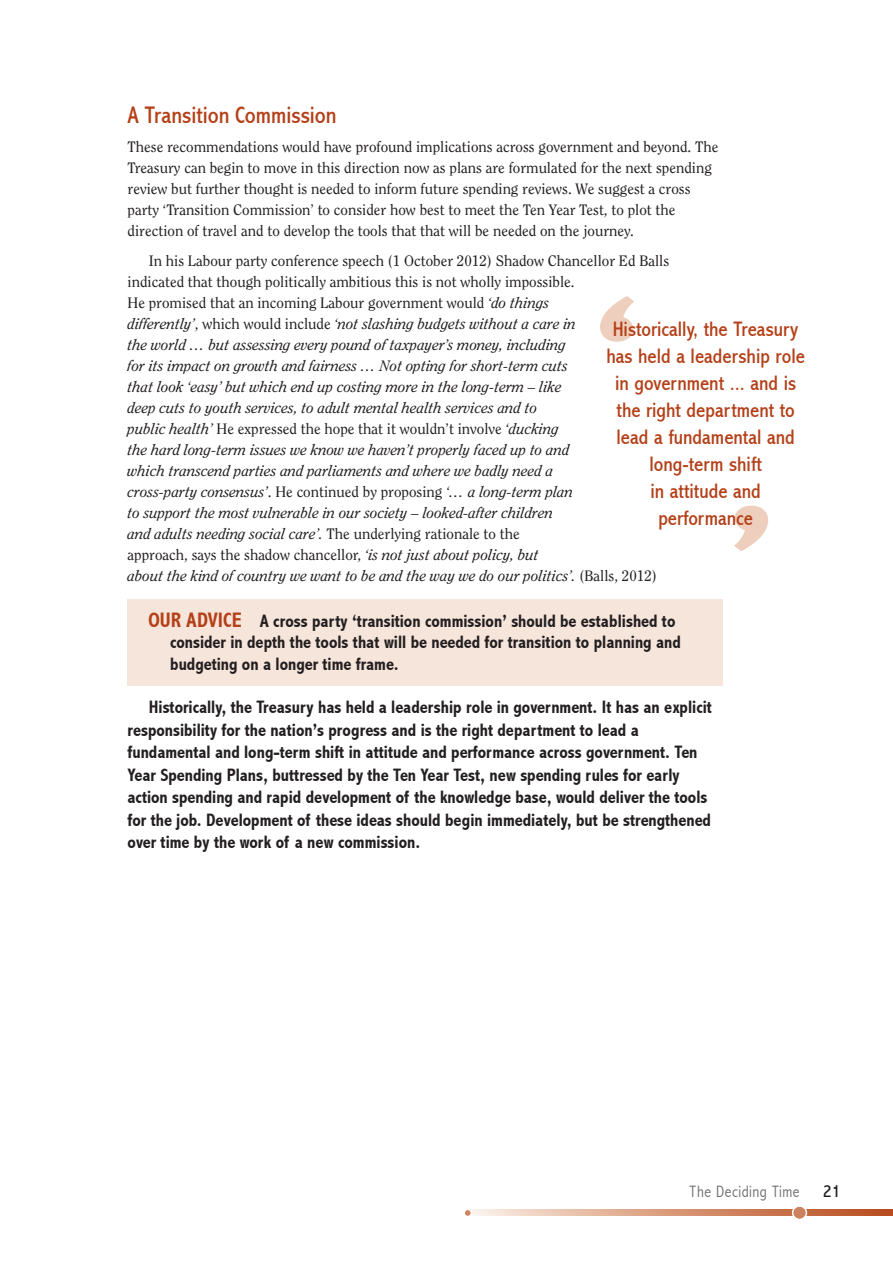
<style>
.page{position:relative;width:893px;height:1263px;background:#fff}
.page>*{position:absolute;margin:0;border:0;box-sizing:border-box;transform-origin:0 0}
.t1{font:condensed 24px "Abadi";color:#b44018}
.t2{font:condensed 21px/27px "Abadi";color:#b44018;text-align:center}
.t3{font:700 condensed 18px/22.5px "Abadi";color:#231f20}
.t4{font:condensed 18px "Abadi";color:#231f20}
.t5{font:300 condensed 16.5px "Abadi";letter-spacing:.03em;color:#6c6d70}
.t6{font:italic 15px/21px "Clearface";color:#231f20}
.t7{font:15px/21px "Clearface";color:#231f20}
.s1{font-style:normal}
.s2{font-size:21px;color:#b44018}
</style>
<div class="page">
<div style="left:128px;top:599px;width:595px;height:87px;background:#f6e5db"></div>
<svg style="left:465px;top:1206px;width:428px;height:13px"></svg>
<svg style="left:600px;top:296px;width:34px;height:46px"></svg>
<svg style="left:734px;top:506px;width:34px;height:45px"></svg>
<h1 class="t1" style="left:128px;top:102px;width:211px">A Transition Commission</h1>
<p class="t7" style="left:128px;top:138px;width:592px">These recommendations would have profound implications across government and beyond. The Treasury can begin to move in this direction now as plans are formulated for the next spending review but further thought is needed to inform future spending reviews. We suggest a cross party ‘Transition Commission’ to consider how best to meet the Ten Year Test, to plot the direction of travel and to develop the tools that that will be needed on the journey.</p>
<p class="t6" style="left:128px;top:251px;width:543px;text-indent:21px"><span class="s1">In his Labour party conference speech (1 October 2012) Shadow Chancellor Ed Balls indicated that though politically ambitious this is not wholly impossible.<br>He promised that an incoming Labour government would</span> ‘do things<br>differently’<span class="s1">, which would include</span> ‘not slashing budgets without a care in<br>the world … but assessing every pound of taxpayer’s money, including<br>for its impact on growth and fairness … Not opting for short-term cuts<br>that look ‘easy’ but which end up costing more in the long-term – like<br>deep cuts to youth services, to adult mental health services and to<br>public health’ <span class="s1">He expressed the hope that it wouldn’t involve</span> ‘ducking<br>the hard long-term issues we know we haven’t properly faced up to and<br>which transcend parties and parliaments and where we badly need a<br>cross-party consensus’<span class="s1">. He continued by proposing</span> ‘… a long-term plan<br>to support the most vulnerable in our society – looked-after children<br>and adults needing social care’. <span class="s1">The underlying rationale to the<br>approach, says the shadow chancellor,</span> ‘is not just about policy, but<br>about the kind of country we want to be and the way we do our politics’. <span class="s1">(Balls, 2012)</span></p>
<p class="t3" style="left:170px;top:612px;width:512px;line-height:21px;text-indent:-22px"><span class="s2">ouR AdviCE</span> A cross party ‘transition commission’ should be established to consider in depth the tools that will be needed for transition to planning and budgeting on a longer time frame.</p>
<p class="t3" style="left:128px;top:697px;width:586px;text-indent:21px">historically, the Treasury has held a leadership role in government. it has an explicit responsibility for the nation’s progress and is the right department to lead a fundamental and long-term shift in attitude and performance across government. Ten year Spending Plans, buttressed by the Ten year Test, new spending rules for early action spending and rapid development of the knowledge base, would deliver the tools for the job. development of these ideas should begin immediately, but be strengthened over time by the work of a new commission.</p>
<h2 class="t2" style="left:606px;top:316px;width:200px">Historically, the Treasury has held a leadership role in government ... and is the right department to lead a fundamental and long-term shift<br>in attitude and performance</h2>
<p class="t5" style="left:690px;top:1183px;width:112px">The Deciding Time</p>
<p class="t4" style="left:823px;top:1181px;width:19px">21</p>
</div>
